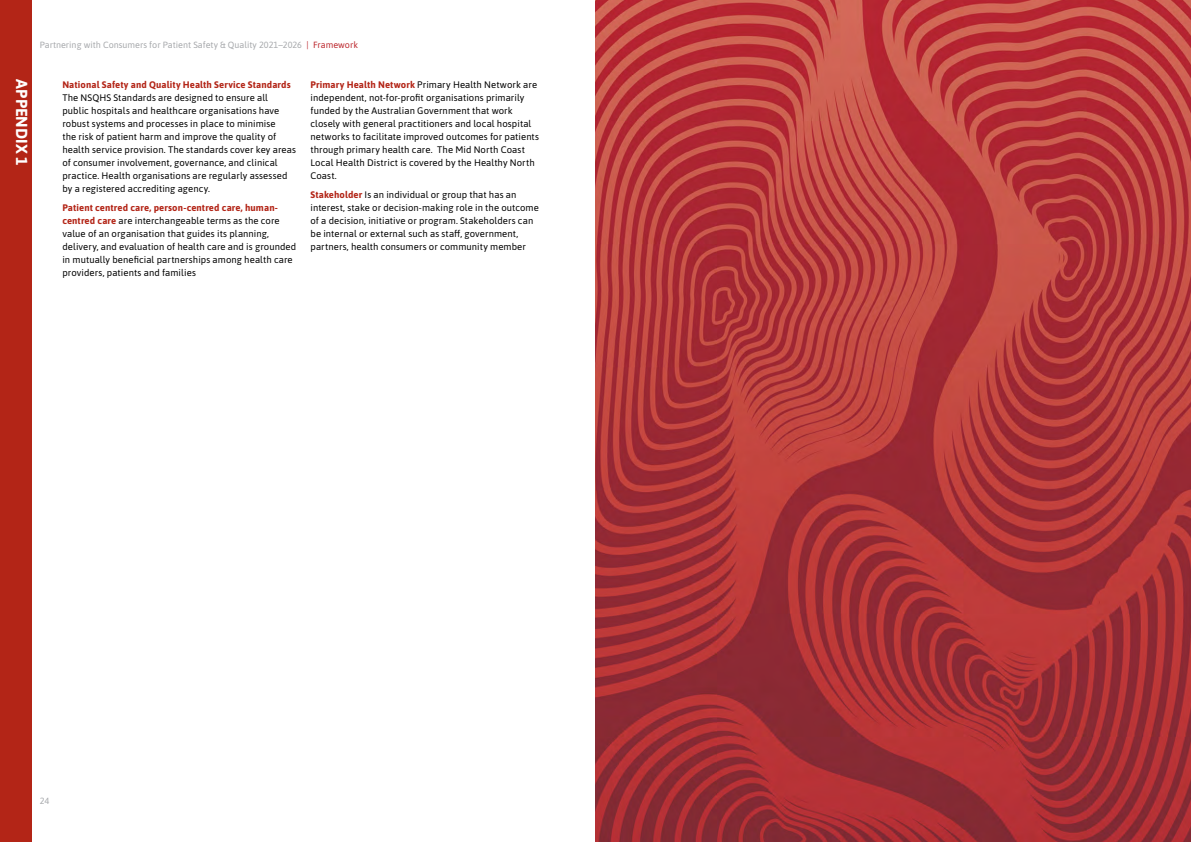
<style>
.page{position:relative;width:1191px;height:842px;background:#fff}
.page>*{position:absolute;margin:0;border:0;box-sizing:border-box;transform-origin:0 0}
.t1{font:700 16px "Asap";letter-spacing:.005em;color:#fff}
.t2{font:9.5px/13px "Asap";letter-spacing:.005em;color:#000}
.t3{font:700 9.5px "Asap";letter-spacing:.01em;color:#b32517}
.t4{font:9px "Asap";color:#a7a9ac}
.s1{color:#bc282e}
.s2{font-weight:700;color:#b32517}
</style>
<div class="page">
<div style="left:0;top:0;width:31px;height:842px;background:#b32517"></div>
<img style="left:595px;top:0;width:596px;height:842px">
<p class="t4" style="left:40px;top:39px;width:320px">Partnering with Consumers for Patient Safety &amp; Quality 2021–2026 <span class="s1">| Framework</span></p>
<h1 class="t1" style="left:33px;top:79px;width:88px;rotate:90deg">APPENDIX 1</h1>
<p class="t3" style="left:62px;top:78px;width:230px">National Safety and Quality Health Service Standards</p>
<p class="t2" style="left:62px;top:91px;width:235px">The NSQHS Standards are designed to ensure all public hospitals and healthcare organisations have robust systems and processes in place to minimise<br>the risk of patient harm and improve the quality of health service provision. The standards cover key areas of consumer involvement, governance, and clinical practice. Health organisations are regularly assessed by a registered accrediting agency.</p>
<p class="t2" style="left:62px;top:201px;width:235px"><span class="s2">Patient centred care, person-centred care, human&shy;centred care</span> are interchangeable terms as the core value of an organisation that guides its planning, delivery, and evaluation of health care and is grounded in mutually beneficial partnerships among health care providers, patients and families</p>
<p class="t2" style="left:310px;top:78px;width:230px"><span class="s2">Primary Health Network</span> Primary Health Network are independent, not-for-profit organisations primarily funded by the Australian Government that work closely with general practitioners and local hospital networks to facilitate improved outcomes for patients through primary health care. The Mid North Coast Local Health District is covered by the Healthy North Coast.</p>
<p class="t2" style="left:310px;top:187px;width:230px"><span class="s2">Stakeholder</span> Is an individual or group that has an interest, stake or decision-making role in the outcome of a decision, initiative or program. Stakeholders can be internal or external such as staff, government, partners, health consumers or community member</p>
<p class="t4" style="left:40px;top:795px;width:11px">24</p>
</div>
